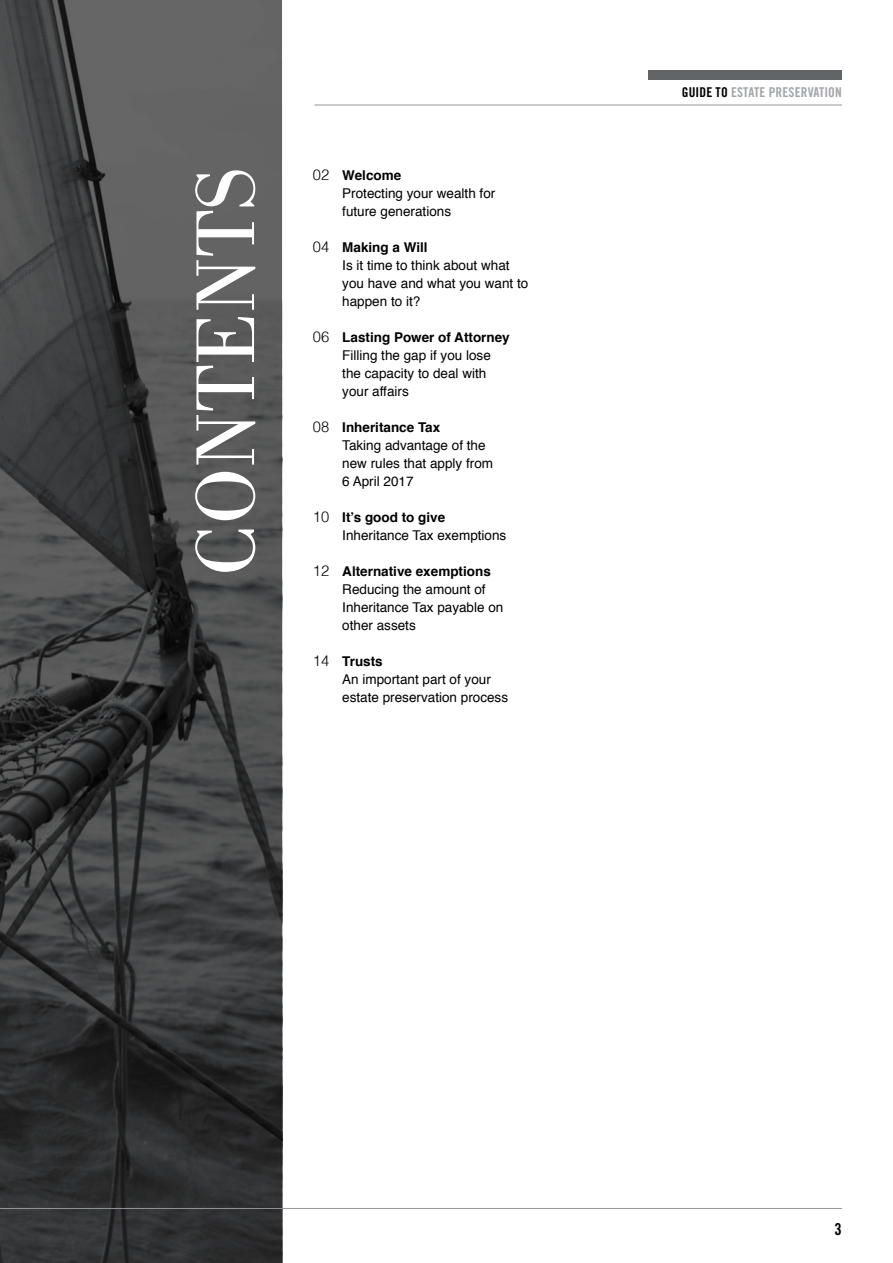
<style>
.page{position:relative;width:893px;height:1263px;background:#fff}
.page>*{position:absolute;margin:0;border:0;box-sizing:border-box;transform-origin:0 0}
.t1{font:86.1px "Bodoni";color:#fff}
.t2{font:16.5px "Trade Gothic Bold Cond Twenty";color:#000}
.t3{font:300 15px "Helvetica";color:#000}
.t4{font:13.5px/18px "Helvetica";color:#000}
.t5{font:700 13.5px "Helvetica";color:#000}
.t6{font:13.5px "Trade Gothic Bold Cond Twenty";letter-spacing:.01em;color:#a3a5a8}
.s1{color:#000}
</style>
<div class="page">
<hr style="left:314px;top:105px;width:528px;height:1px;background:#939598">
<div style="left:648px;top:70px;width:194px;height:10px;background:#636466"></div>
<svg style="left:0;top:0;width:282px;height:1263px;background:#434344"></svg>
<hr style="left:0;top:1208px;width:842px;height:1px;background:#939598">
<p class="t3" style="left:313px;top:168px;width:18px">02</p>
<h1 class="t1" style="left:178px;top:576px;width:410px;rotate:-90deg">CONTENTS</h1>
<p class="t5" style="left:342px;top:170px;width:61px">Welcome</p>
<p class="t4" style="left:342px;top:185px;width:155px">Protecting your wealth for future generations</p>
<p class="t5" style="left:342px;top:242px;width:87px">Making a Will</p>
<p class="t4" style="left:342px;top:257px;width:188px">Is it time to think about what you have and what you want to happen to it?</p>
<p class="t5" style="left:342px;top:332px;width:169px">Lasting Power of Attorney</p>
<p class="t4" style="left:342px;top:347px;width:150px">Filling the gap if you lose the capacity to deal with your affairs</p>
<p class="t5" style="left:342px;top:422px;width:100px">Inheritance Tax</p>
<p class="t4" style="left:342px;top:437px;width:152px">Taking advantage of the new rules that apply from<br>6 April 2017</p>
<p class="t5" style="left:342px;top:512px;width:105px">It’s good to give</p>
<p class="t4" style="left:342px;top:527px;width:166px">Inheritance Tax exemptions</p>
<p class="t5" style="left:342px;top:566px;width:150px">Alternative exemptions</p>
<p class="t4" style="left:342px;top:581px;width:163px">Reducing the amount of<br>Inheritance Tax payable on other assets</p>
<p class="t5" style="left:342px;top:656px;width:42px">Trusts</p>
<p class="t4" style="left:342px;top:671px;width:167px">An important part of your estate preservation process</p>
<p class="t3" style="left:313px;top:240px;width:18px">04</p>
<p class="t3" style="left:313px;top:330px;width:18px">06</p>
<p class="t3" style="left:313px;top:420px;width:18px">08</p>
<p class="t3" style="left:313px;top:510px;width:18px">10</p>
<p class="t3" style="left:313px;top:564px;width:18px">12</p>
<p class="t3" style="left:313px;top:654px;width:18px">14</p>
<p class="t6" style="left:682px;top:84px;width:162px"><span class="s1">GUIDE TO</span> ESTATE PRESERVATION</p>
<p class="t2" style="left:835px;top:1219px;width:9px">3</p>
</div>
